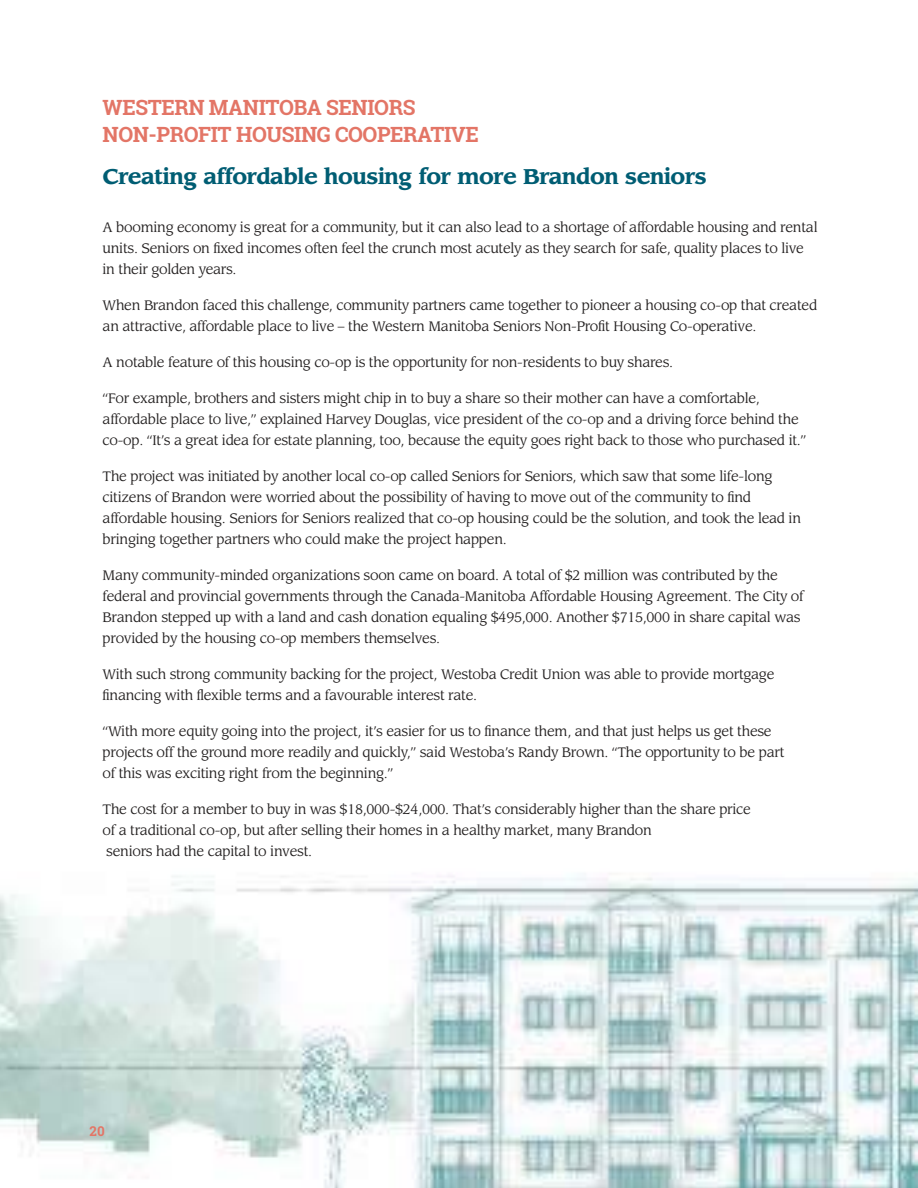
<style>
.page{position:relative;width:918px;height:1188px;background:#fff}
.page>*{position:absolute;margin:0;border:0;box-sizing:border-box;transform-origin:0 0}
.t1{font:700 21px/27px "Roboto Slab";letter-spacing:-.02em;color:#e37566}
.t2{font:700 21px "Leawood";letter-spacing:-.02em;color:#005d73}
.t3{font:13.5px/21px "Leawood";letter-spacing:-.02em;color:#221f1f}
.t4{font:700 13.5px "Roboto Slab";color:#e37566}
</style>
<div class="page">
<img style="left:0;top:875px;width:918px;height:313px">
<h1 class="t1" style="left:103px;top:96px;width:378px">WESTERN MANITOBA SENIORS<br>NON-PROFIT HOUSING COOPERATIVE</h1>
<h1 class="t2" style="left:103px;top:167px;width:606px">Creating affordable housing for more Brandon seniors</h1>
<p class="t3" style="left:103px;top:218px;width:717px">A booming economy is great for a community, but it can also lead to a shortage of affordable housing and rental units. Seniors on fixed incomes often feel the crunch most acutely as they search for safe, quality places to live in their golden years.</p>
<p class="t3" style="left:103px;top:296px;width:716px">When Brandon faced this challenge, community partners came together to pioneer a housing co-op that created an attractive, affordable place to live – the Western Manitoba Seniors Non-Profit Housing Co-operative.</p>
<p class="t3" style="left:103px;top:353px;width:572px">A notable feature of this housing co-op is the opportunity for non-residents to buy shares.</p>
<p class="t3" style="left:103px;top:389px;width:705px">“For example, brothers and sisters might chip in to buy a share so their mother can have a comfortable, affordable place to live,” explained Harvey Douglas, vice president of the co-op and a driving force behind the co-op. “It’s a great idea for estate planning, too, because the equity goes right back to those who purchased it.”</p>
<p class="t3" style="left:103px;top:467px;width:700px">The project was initiated by another local co-op called Seniors for Seniors, which saw that some life-long citizens of Brandon were worried about the possibility of having to move out of the community to find affordable housing. Seniors for Seniors realized that co-op housing could be the solution, and took the lead in bringing together partners who could make the project happen.</p>
<p class="t3" style="left:103px;top:566px;width:703px">Many community-minded organizations soon came on board. A total of $2 million was contributed by the federal and provincial governments through the Canada-Manitoba Affordable Housing Agreement. The City of Brandon stepped up with a land and cash donation equaling $495,000. Another $715,000 in share capital was provided by the housing co-op members themselves.</p>
<p class="t3" style="left:103px;top:665px;width:673px">With such strong community backing for the project, Westoba Credit Union was able to provide mortgage financing with flexible terms and a favourable interest rate.</p>
<p class="t3" style="left:103px;top:722px;width:683px">“With more equity going into the project, it’s easier for us to finance them, and that just helps us get these projects off the ground more readily and quickly,” said Westoba’s Randy Brown. “The opportunity to be part of this was exciting right from the beginning.”</p>
<p class="t3" style="left:103px;top:800px;width:650px">The cost for a member to buy in was $18,000-$24,000. That’s considerably higher than the share price of a traditional co-op, but after selling their homes in a healthy market, many Brandon<br>seniors had the capital to invest.</p>
<p class="t4" style="left:90px;top:1126px;width:17px">20</p>
</div>
